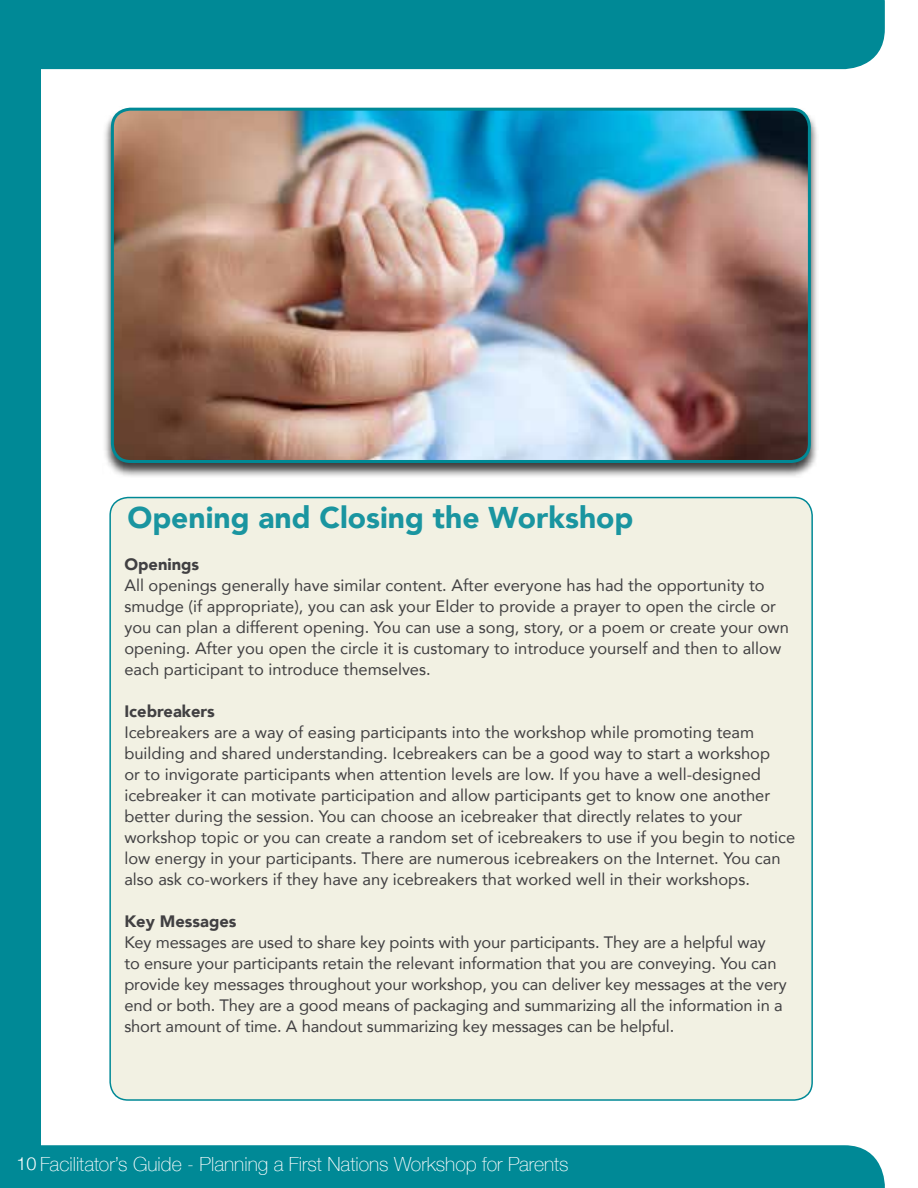
<style>
.page{position:relative;width:918px;height:1188px;background:#fff}
.page>*{position:absolute;margin:0;border:0;box-sizing:border-box;transform-origin:0 0}
.t1{font:900 30px "Avenir";color:#1a95a0}
.t2{font:100 19.5px "Helvetica Neue";color:#fff}
.t3{font:16.5px/21px "Avenir";color:#414042}
.t4{font:900 16.5px "Avenir";color:#414042}
.s1{font-weight:300;font-size:18px}
</style>
<div class="page">
<div style="left:0;top:0;width:41px;height:1187px;background:#008996"></div>
<div style="left:41px;top:0;width:844px;height:69px;background:#008996"></div>
<div style="left:0;top:1145px;width:885px;height:43px;background:#008996"></div>
<div style="left:110px;top:498px;width:702px;height:602px;background:#f2f1e3;border-radius:18px"></div>
<div style="left:103px;top:106px;width:716px;height:372px;background:#000;opacity:.75"></div>
<img style="left:112px;top:109px;width:697px;height:352px">
<div style="left:111px;top:108px;width:700px;height:355px;border:3px solid #008996;border-radius:18px"></div>
<h1 class="t1" style="left:127px;top:492px;width:508px">Opening and Closing the Workshop</h1>
<p class="t4" style="left:124px;top:550px;width:76px">Openings</p>
<p class="t3" style="left:124px;top:575px;width:666px">All openings generally have similar content. After everyone has had the opportunity to smudge (if appropriate), you can ask your Elder to provide a prayer to open the circle or you can plan a different opening. You can use a song, story, or a poem or create your own opening. After you open the circle it is customary to introduce yourself and then to allow each participant to introduce themselves.</p>
<p class="t4" style="left:124px;top:697px;width:92px">Icebreakers</p>
<p class="t3" style="left:124px;top:722px;width:672px">Icebreakers are a way of easing participants into the workshop while promoting team building and shared understanding. Icebreakers can be a good way to start a workshop<br>or to invigorate participants when attention levels are low. If you have a well-designed icebreaker it can motivate participation and allow participants get to know one another better during the session. You can choose an icebreaker that directly relates to your workshop topic or you can create a random set of icebreakers to use if you begin to notice low energy in your participants. There are numerous icebreakers on the Internet. You can also ask co-workers if they have any icebreakers that worked well in their workshops.</p>
<p class="t4" style="left:124px;top:907px;width:114px">Key Messages</p>
<p class="t3" style="left:124px;top:932px;width:664px">Key messages are used to share key points with your participants. They are a helpful way<br>to ensure your participants retain the relevant information that you are conveying. You can provide key messages throughout your workshop, you can deliver key messages at the very end or both. They are a good means of packaging and summarizing all the information in a short amount of time. A handout summarizing key messages can be helpful.</p>
<p class="t2" style="left:16px;top:1149px;width:554px"><span class="s1">10</span> Facilitator’s Guide - Planning a First Nations Workshop for Parents</p>
</div>
